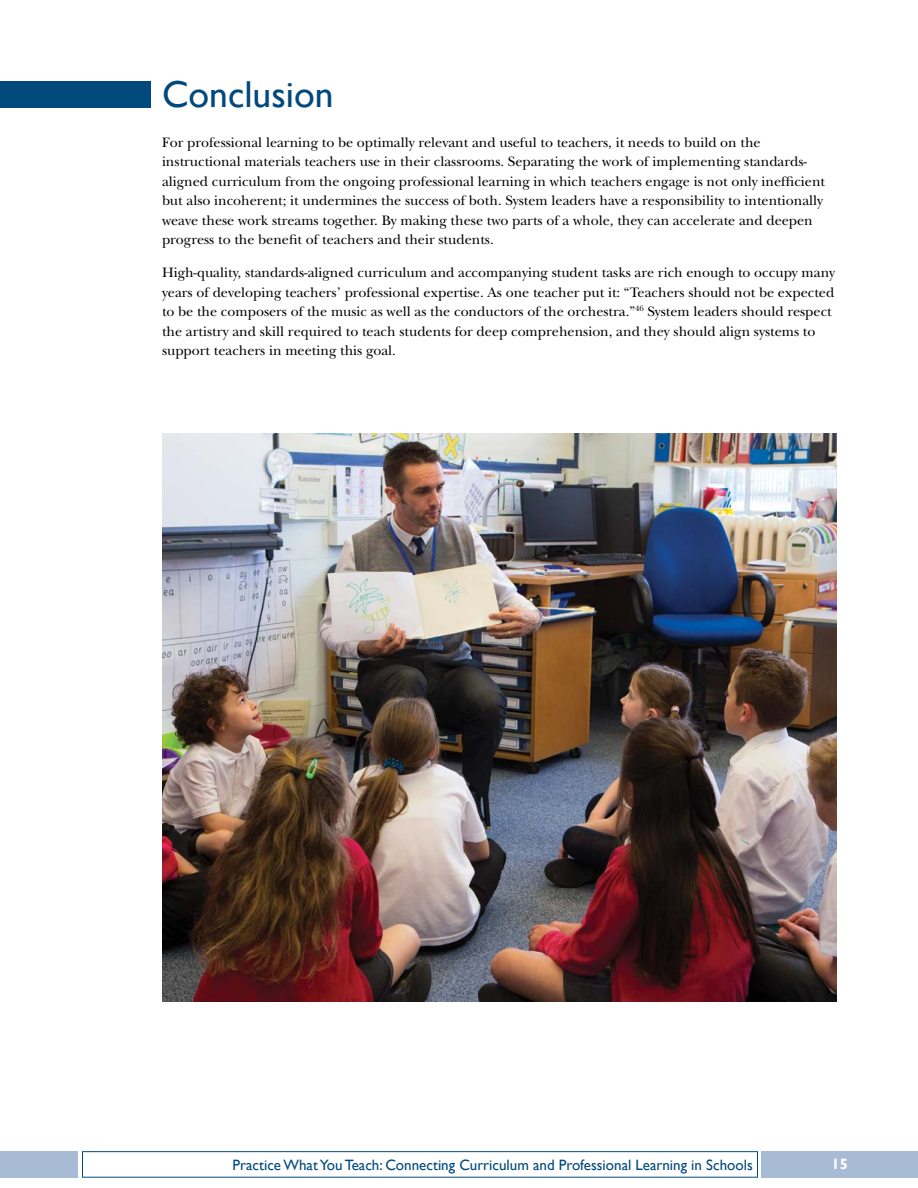
<style>
.page{position:relative;width:918px;height:1188px;background:#fff}
.page>*{position:absolute;margin:0;border:0;box-sizing:border-box;transform-origin:0 0}
.Headline{font:37.5px "Gill Sans";color:#00497c}
.t1{font:15px "Gill Sans";color:#00497c}
.t2{font:700 15px "Gill Sans";color:#fff}
.Body{font:14.25px/19.5px "New Baskerville Std";color:#000}
</style>
<div class="page">
<div style="left:0;top:1151px;width:78px;height:27px;background:#a8bbd5"></div>
<div style="left:761px;top:1151px;width:157px;height:27px;background:#a8bbd5"></div>
<div style="left:82px;top:1151px;width:676px;height:27px;border:1px solid #00497c"></div>
<div style="left:0;top:81px;width:150px;height:27px;background:#00497c"></div>
<img style="left:162px;top:433px;width:675px;height:568px">
<p class="Headline" style="left:162px;top:72px;width:173px">Conclusion</p>
<p class="Body" style="left:162px;top:132px;width:665px">For professional learning to be optimally relevant and useful to teachers, it needs to build on the instructional materials teachers use in their classrooms. Separating the work of implementing standards&shy;aligned curriculum from the ongoing professional learning in which teachers engage is not only inefficient but also incoherent; it undermines the success of both. System leaders have a responsibility to intentionally weave these work streams together. By making these two parts of a whole, they can accelerate and deepen progress to the benefit of teachers and their students.</p>
<p class="Body" style="left:162px;top:263px;width:675px">High-quality, standards-aligned curriculum and accompanying student tasks are rich enough to occupy many years of developing teachers’ professional expertise. As one teacher put it: “Teachers should not be expected to be the composers of the music as well as the conductors of the orchestra.”<sup>46</sup> System leaders should respect the artistry and skill required to teach students for deep comprehension, and they should align systems to support teachers in meeting this goal.</p>
<p class="t1" style="left:233px;top:1156px;width:522px">Practice What You Teach: Connecting Curriculum and Professional Learning in Schools</p>
<p class="t2" style="left:831px;top:1155px;width:18px">15</p>
</div>
